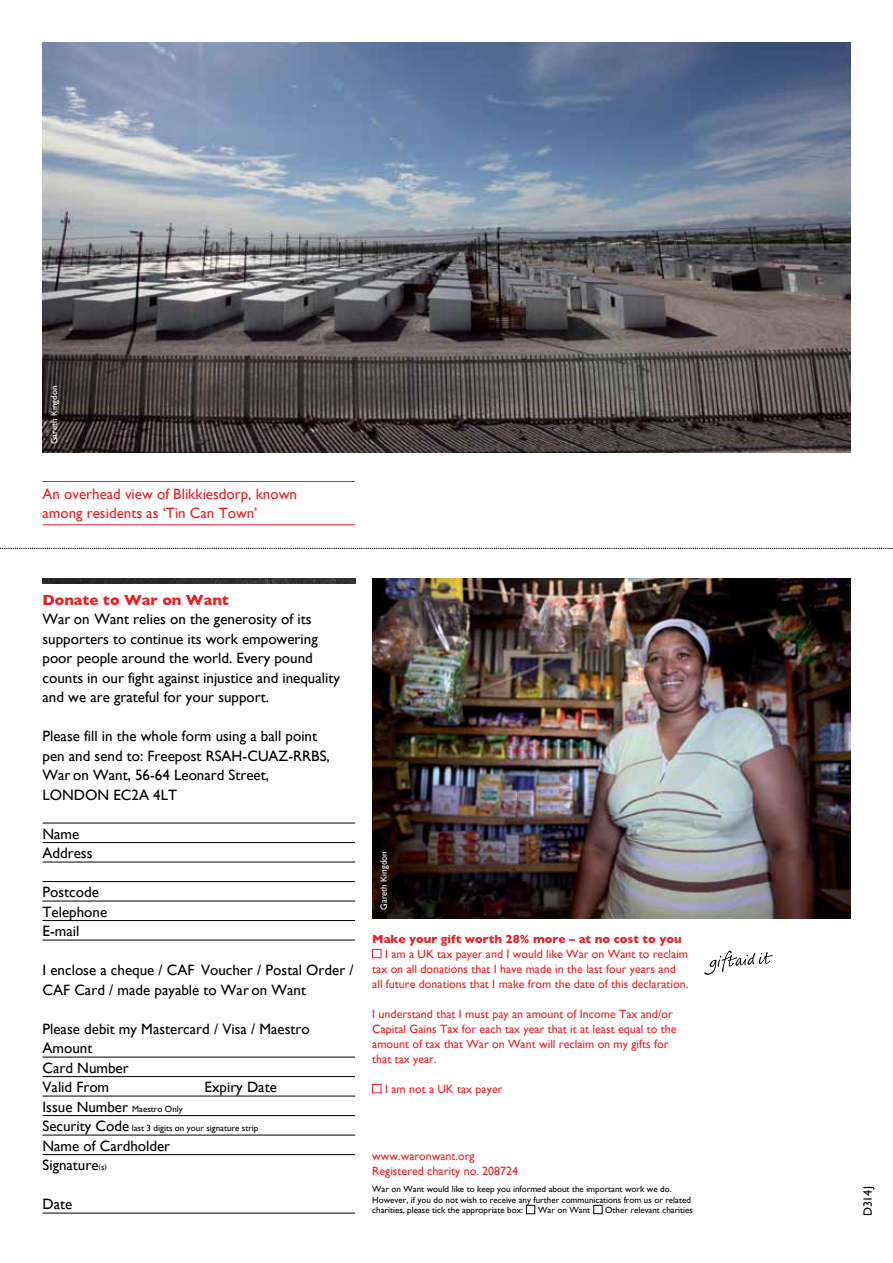
<style>
.page{position:relative;width:893px;height:1263px;background:#fff}
.page>*{position:absolute;margin:0;border:0;box-sizing:border-box;transform-origin:0 0}
.t1{font:15px/19.5px "Gill Sans";color:#000}
.t2{font:15px/19.5px "Gill Sans";color:#ed1d24}
.t3{font:700 15px "Gill Sans";color:#ed1d24}
.t4{font:12px/15px "Gill Sans";color:#ed1d24}
.t5{font:700 12px "Gill Sans";color:#ed1d24}
.t6{font:12px "Gill Sans";color:#000}
.t7{font:9px/10.5px "Gill Sans";color:#000}
.t8{font:9px "Gill Sans";color:#fff}
.s1{font-size:9px}
.s2{font-size:15px}
.s3{font-size:7.5px}
</style>
<div class="page">
<hr style="left:43px;top:481px;width:312px;height:1px;background:#ed1d24">
<hr style="left:43px;top:524px;width:312px;height:1px;background:#ed1d24">
<img style="left:43px;top:43px;width:807px;height:410px">
<hr style="left:43px;top:823px;width:312px;height:1px;background:#000">
<hr style="left:43px;top:842px;width:312px;height:1px;background:#000">
<hr style="left:43px;top:862px;width:312px;height:1px;background:#000">
<hr style="left:43px;top:881px;width:312px;height:1px;background:#000">
<hr style="left:43px;top:901px;width:312px;height:1px;background:#000">
<hr style="left:43px;top:920px;width:312px;height:1px;background:#000">
<hr style="left:43px;top:940px;width:312px;height:1px;background:#000">
<hr style="left:43px;top:1057px;width:312px;height:1px;background:#000">
<hr style="left:43px;top:1076px;width:312px;height:1px;background:#000">
<hr style="left:43px;top:1096px;width:312px;height:1px;background:#000">
<hr style="left:43px;top:1115px;width:312px;height:1px;background:#000">
<hr style="left:43px;top:1135px;width:312px;height:1px;background:#000">
<hr style="left:43px;top:1154px;width:312px;height:1px;background:#000">
<hr style="left:43px;top:1213px;width:312px;height:1px;background:#000">
<div style="left:372px;top:949px;width:9px;height:9px;border:1px solid #ed1d24"></div>
<div style="left:372px;top:1084px;width:9px;height:9px;border:1px solid #ed1d24"></div>
<div style="left:526px;top:1205px;width:9px;height:9px;border:1px solid #000"></div>
<div style="left:593px;top:1205px;width:9px;height:9px;border:1px solid #000"></div>
<img style="left:43px;top:578px;width:312px;height:5px">
<img style="left:372px;top:578px;width:478px;height:340px">
<svg style="left:0;top:548px;width:893px;height:1px"></svg>
<svg style="left:704px;top:950px;width:69px;height:25px"></svg>
<p class="t8" style="left:49px;top:444px;width:60px;rotate:-90deg">Gareth Kingdon</p>
<p class="t2" style="left:43px;top:484px;width:256px">An overhead view of Blikkiesdorp, known among residents as ‘Tin Can Town’</p>
<p class="t3" style="left:43px;top:591px;width:188px">Donate to War on Want</p>
<p class="t1" style="left:43px;top:609px;width:299px">War on Want relies on the generosity of its supporters to continue its work empowering poor people around the world. Every pound counts in our fight against injustice and inequality and we are grateful for your support.</p>
<p class="t1" style="left:43px;top:726px;width:289px">Please fill in the whole form using a ball point pen and send to: Freepost RSAH-CUAZ-RRBS, War on Want, 56-64 Leonard Street, LONDON EC2A 4LT</p>
<p class="t1" style="left:43px;top:824px;width:51px">Name<br>Address</p>
<p class="t1" style="left:43px;top:882px;width:66px">Postcode<br>Telephone<br>E-mail</p>
<p class="t1" style="left:43px;top:960px;width:313px">I enclose a cheque / CAF Voucher / Postal Order /<br>CAF Card / made payable to War on Want</p>
<p class="t1" style="left:43px;top:1019px;width:269px">Please debit my Mastercard / Visa / Maestro<br>Amount<br>Card Number<br>Valid From</p>
<p class="t1" style="left:205px;top:1077px;width:74px">Expiry Date</p>
<p class="t1" style="left:43px;top:1097px;width:142px">Issue Number <span class="s1">Maestro Only</span></p>
<p class="t7" style="left:43px;top:1123px;width:217px"><span class="s2">Security Code</span> last 3 digits on your signature strip</p>
<p class="t1" style="left:43px;top:1136px;width:129px">Name of Cardholder<br>Signature<span class="s3">(</span><span class="s1">s</span><span class="s3">)</span></p>
<p class="t1" style="left:43px;top:1194px;width:31px">Date</p>
<p class="t8" style="left:379px;top:910px;width:60px;rotate:-90deg">Gareth Kingdon</p>
<p class="t5" style="left:372px;top:931px;width:311px">Make your gift worth 28% more – at no cost to you</p>
<p class="t4" style="left:372px;top:946px;width:318px;text-indent:13px">I am a UK tax payer and I would like War on Want to reclaim tax on all donations that I have made in the last four years and all future donations that I make from the date of this declaration.</p>
<p class="t4" style="left:372px;top:1006px;width:306px">I understand that I must pay an amount of Income Tax and/or Capital Gains Tax for each tax year that it at least equal to the amount of tax that War on Want will reclaim on my gifts for that tax year.</p>
<p class="t4" style="left:385px;top:1081px;width:119px">I am not a UK tax payer</p>
<p class="t4" style="left:372px;top:1148px;width:148px">www.waronwant.org<br>Registered charity no. 208724</p>
<p class="t7" style="left:372px;top:1184px;width:320px">War on Want would like to keep you informed about the important work we do.<br>However, if you do not wish to receive any further communications from us or related charities, please tick the appropriate box:</p>
<p class="t7" style="left:538px;top:1205px;width:53px">War on Want</p>
<p class="t7" style="left:605px;top:1205px;width:89px">Other relevant charities</p>
<p class="t6" style="left:861px;top:1216px;width:32px;rotate:-90deg">D314J</p>
</div>
